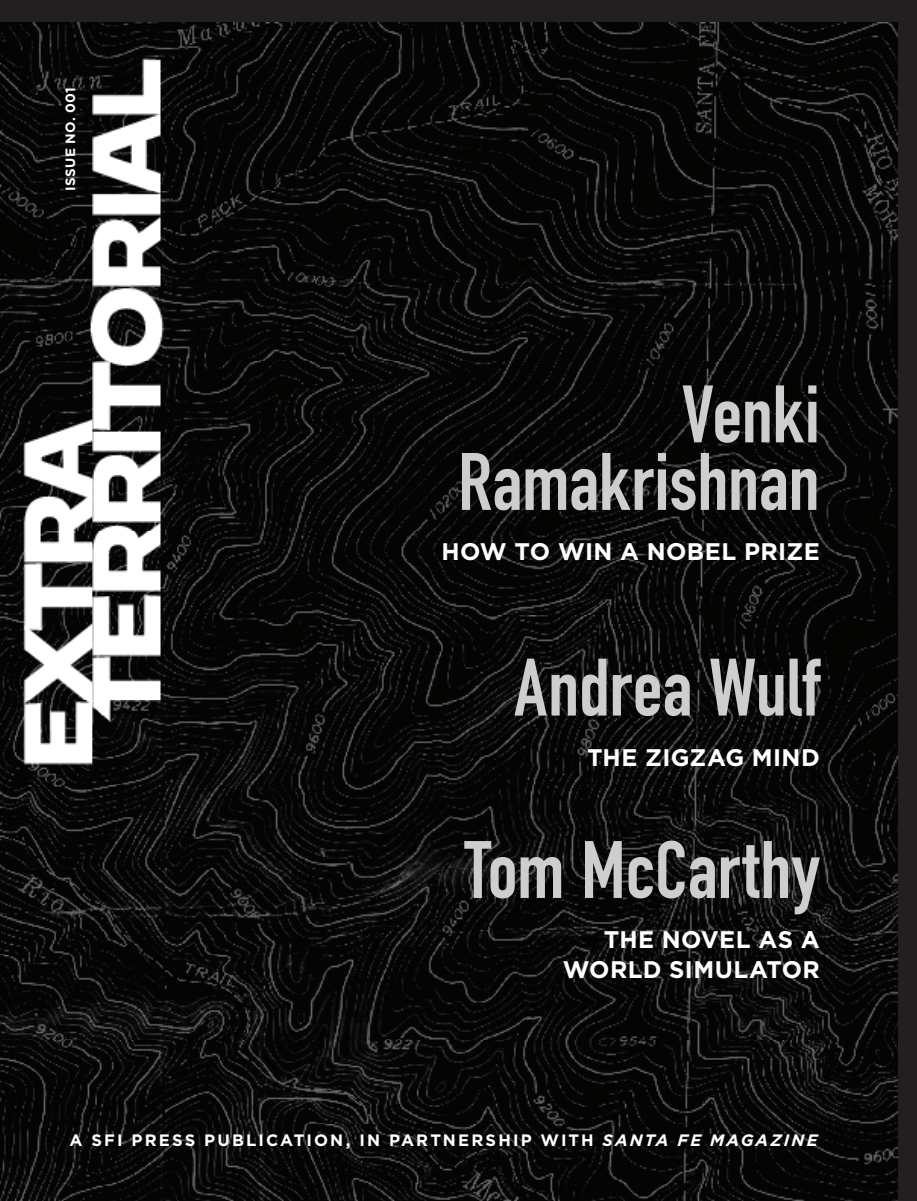
<style>
.page{position:relative;width:917px;height:1201px;background:#231f20}
.page>*{position:absolute;margin:0;border:0;box-sizing:border-box;transform-origin:0 0}
.cover_headlines{font:700 79.95px/67.5px "DIN Condensed";color:#cdced0;text-align:right}
.cover_head{font:700 24px/30px "Gotham";letter-spacing:.015em;color:#fff;text-align:right}
.cover_head-2{font:700 16.5px "Gotham";letter-spacing:.125em;color:#fff}
.cover_head-3{font:700 13.5px "Gotham";letter-spacing:.03em;color:#fff}
.s1{font-style:italic}
</style>
<div class="page">
<img style="left:0;top:22px;width:897px;height:1179px">
<p class="cover_head-3" style="left:62px;top:191px;width:105px;rotate:-90deg">ISSUE NO. 001</p>
<p class="cover_headlines" style="left:458px;top:380px;width:363px">Venki<br>Ramakrishnan</p>
<p class="cover_head" style="left:441px;top:536px;width:380px">HOW TO WIN A NOBEL PRIZE</p>
<p class="cover_headlines" style="left:514px;top:653px;width:307px">Andrea Wulf</p>
<p class="cover_head" style="left:587px;top:742px;width:234px">THE ZIGZAG MIND</p>
<p class="cover_headlines" style="left:465px;top:835px;width:357px">Tom McCarthy</p>
<p class="cover_head" style="left:563px;top:924px;width:258px">THE NOVEL AS A<br>WORLD SIMULATOR</p>
<p class="cover_head-2" style="left:70px;top:1129px;width:750px">A SFI PRESS PUBLICATION, IN PARTNERSHIP WITH <span class="s1">SANTA FE MAGAZINE</span></p>
</div>
